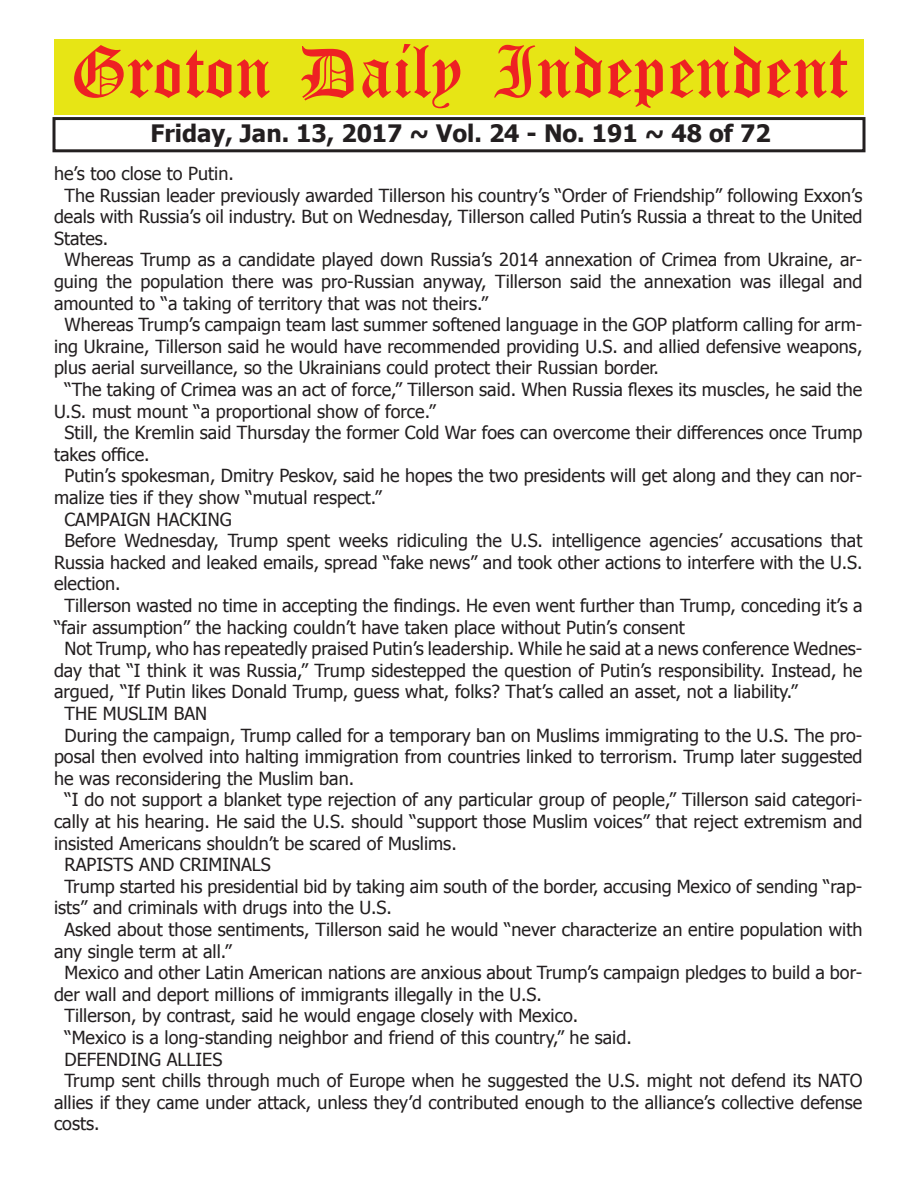
<style>
.page{position:relative;width:918px;height:1188px;background:#fff}
.page>*{position:absolute;margin:0;border:0;box-sizing:border-box;transform-origin:0 0}
.t1{font:54px "Old English Five";color:#ee2123}
.t2{font:700 24px "Tahoma";color:#231f20}
.t3{font:18px "Tahoma";color:#231f20}
</style>
<div class="page">
<div style="left:52px;top:117px;width:814px;height:35px;border:3px solid #231f20"></div>
<div style="left:54px;top:40px;width:810px;height:75px;background:#e7e515"></div>
<h1 class="t1" style="left:70px;top:47px;width:779px">Groton Daily Independent</h1>
<h2 class="t2" style="left:151px;top:116px;width:622px">Friday, Jan. 13, 2017 ~ Vol. 24 - No. 191 ~ 48 of 72</h2>
<p class="t3" style="left:54px;top:161px;width:181px">he’s too close to Putin.</p>
<p class="t3" style="left:64px;top:183px;width:799px">The Russian leader previously awarded Tillerson his country’s “Order of Friendship” following Exxon’s</p>
<p class="t3" style="left:54px;top:205px;width:810px">deals with Russia’s oil industry. But on Wednesday, Tillerson called Putin’s Russia a threat to the United</p>
<p class="t3" style="left:54px;top:226px;width:56px">States.</p>
<p class="t3" style="left:64px;top:248px;width:799px">Whereas Trump as a candidate played down Russia’s 2014 annexation of Crimea from Ukraine, ar-</p>
<p class="t3" style="left:54px;top:269px;width:810px">guing the population there was pro-Russian anyway, Tillerson said the annexation was illegal and</p>
<p class="t3" style="left:54px;top:291px;width:435px">amounted to “a taking of territory that was not theirs.”</p>
<p class="t3" style="left:64px;top:313px;width:799px">Whereas Trump’s campaign team last summer softened language in the GOP platform calling for arm-</p>
<p class="t3" style="left:54px;top:334px;width:810px">ing Ukraine, Tillerson said he would have recommended providing U.S. and allied defensive weapons,</p>
<p class="t3" style="left:54px;top:356px;width:607px">plus aerial surveillance, so the Ukrainians could protect their Russian border.</p>
<p class="t3" style="left:64px;top:377px;width:799px">“The taking of Crimea was an act of force,” Tillerson said. When Russia flexes its muscles, he said the</p>
<p class="t3" style="left:54px;top:399px;width:383px">U.S. must mount “a proportional show of force.”</p>
<p class="t3" style="left:64px;top:421px;width:799px">Still, the Kremlin said Thursday the former Cold War foes can overcome their differences once Trump</p>
<p class="t3" style="left:54px;top:442px;width:97px">takes office.</p>
<p class="t3" style="left:64px;top:464px;width:799px">Putin’s spokesman, Dmitry Peskov, said he hopes the two presidents will get along and they can nor-</p>
<p class="t3" style="left:54px;top:485px;width:329px">malize ties if they show “mutual respect.”</p>
<p class="t3" style="left:64px;top:507px;width:169px">CAMPAIGN HACKING</p>
<p class="t3" style="left:64px;top:529px;width:799px">Before Wednesday, Trump spent weeks ridiculing the U.S. intelligence agencies’ accusations that</p>
<p class="t3" style="left:54px;top:550px;width:810px">Russia hacked and leaked emails, spread “fake news” and took other actions to interfere with the U.S.</p>
<p class="t3" style="left:54px;top:572px;width:68px">election.</p>
<p class="t3" style="left:64px;top:593px;width:799px">Tillerson wasted no time in accepting the findings. He even went further than Trump, conceding it’s a</p>
<p class="t3" style="left:54px;top:615px;width:632px">“fair assumption” the hacking couldn’t have taken place without Putin’s consent</p>
<p class="t3" style="left:64px;top:637px;width:799px">Not Trump, who has repeatedly praised Putin’s leadership. While he said at a news conference Wednes-</p>
<p class="t3" style="left:54px;top:658px;width:810px">day that “I think it was Russia,” Trump sidestepped the question of Putin’s responsibility. Instead, he</p>
<p class="t3" style="left:54px;top:680px;width:745px">argued, “If Putin likes Donald Trump, guess what, folks? That’s called an asset, not a liability.”</p>
<p class="t3" style="left:64px;top:701px;width:144px">THE MUSLIM BAN</p>
<p class="t3" style="left:64px;top:723px;width:799px">During the campaign, Trump called for a temporary ban on Muslims immigrating to the U.S. The pro-</p>
<p class="t3" style="left:54px;top:745px;width:810px">posal then evolved into halting immigration from countries linked to terrorism. Trump later suggested</p>
<p class="t3" style="left:54px;top:766px;width:302px">he was reconsidering the Muslim ban.</p>
<p class="t3" style="left:64px;top:788px;width:799px">“I do not support a blanket type rejection of any particular group of people,” Tillerson said categori-</p>
<p class="t3" style="left:54px;top:809px;width:810px">cally at his hearing. He said the U.S. should “support those Muslim voices” that reject extremism and</p>
<p class="t3" style="left:54px;top:831px;width:404px">insisted Americans shouldn’t be scared of Muslims.</p>
<p class="t3" style="left:64px;top:853px;width:208px">RAPISTS AND CRIMINALS</p>
<p class="t3" style="left:64px;top:874px;width:800px">Trump started his presidential bid by taking aim south of the border, accusing Mexico of sending “rap-</p>
<p class="t3" style="left:54px;top:896px;width:339px">ists” and criminals with drugs into the U.S.</p>
<p class="t3" style="left:64px;top:917px;width:799px">Asked about those sentiments, Tillerson said he would “never characterize an entire population with</p>
<p class="t3" style="left:54px;top:939px;width:179px">any single term at all.”</p>
<p class="t3" style="left:64px;top:961px;width:799px">Mexico and other Latin American nations are anxious about Trump’s campaign pledges to build a bor-</p>
<p class="t3" style="left:54px;top:982px;width:489px">der wall and deport millions of immigrants illegally in the U.S.</p>
<p class="t3" style="left:64px;top:1004px;width:515px">Tillerson, by contrast, said he would engage closely with Mexico.</p>
<p class="t3" style="left:64px;top:1025px;width:569px">“Mexico is a long-standing neighbor and friend of this country,” he said.</p>
<p class="t3" style="left:64px;top:1047px;width:159px">DEFENDING ALLIES</p>
<p class="t3" style="left:64px;top:1069px;width:799px">Trump sent chills through much of Europe when he suggested the U.S. might not defend its NATO</p>
<p class="t3" style="left:54px;top:1090px;width:810px">allies if they came under attack, unless they’d contributed enough to the alliance’s collective defense</p>
<p class="t3" style="left:54px;top:1112px;width:47px">costs.</p>
</div>
